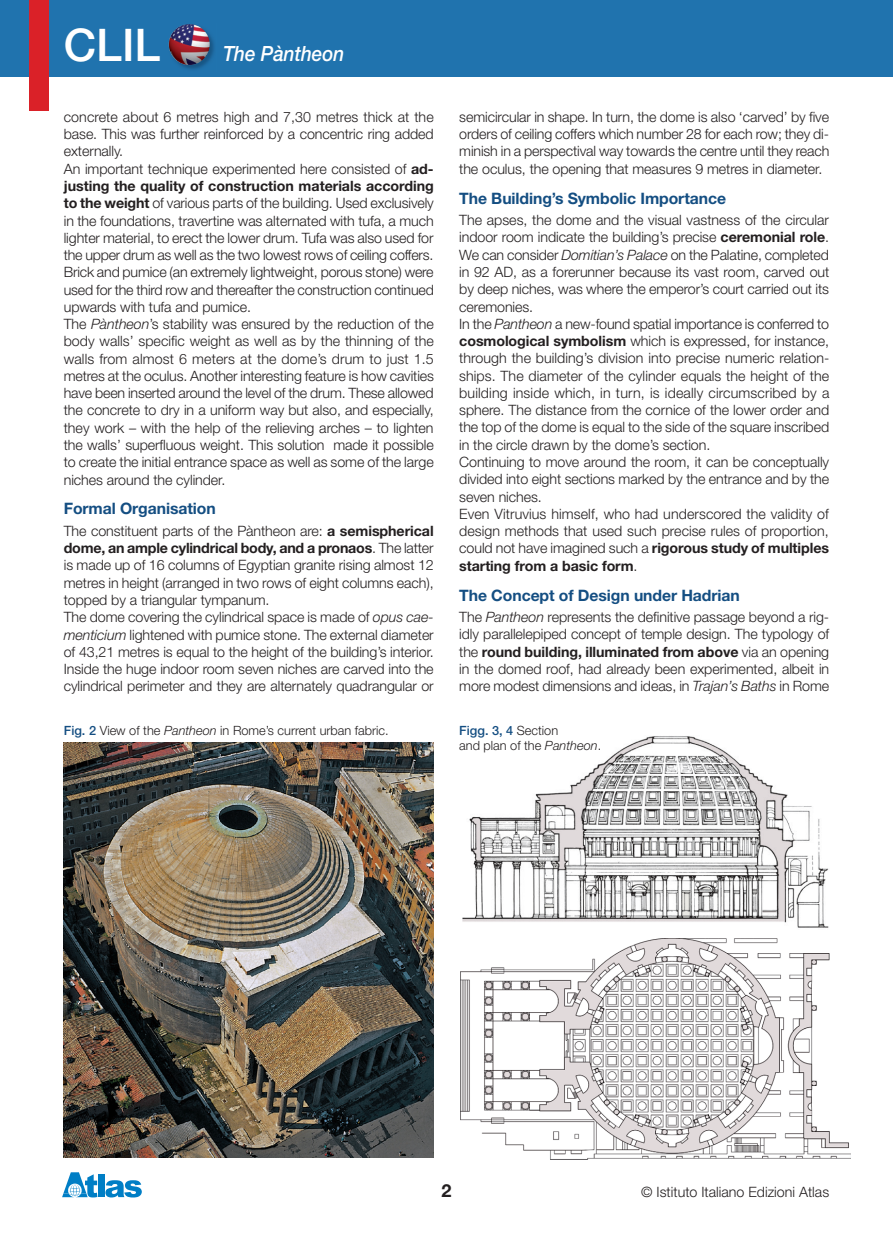
<style>
.page{position:relative;width:893px;height:1234px;background:#fff}
.page>*{position:absolute;margin:0;border:0;box-sizing:border-box;transform-origin:0 0}
.t1{font:500 45px "Helvetica Neue";color:#fff}
.t2{font:italic 500 21px "Helvetica Neue";color:#fff;scale:.9 1}
.t3{font:700 18px "Helvetica Neue";color:#231f20}
.t4{font:700 15.75px "Helvetica Neue";letter-spacing:-.005em;color:#144e82}
.t5{font:300 14.25px/17.2px "Helvetica Neue";letter-spacing:-.005em;color:#231f20}
.t6{font:300 12.75px/15px "Helvetica Neue";color:#231f20}
.s1{font-weight:700}
.s2{font-style:italic}
.s3{font-weight:500;color:#144e82}
</style>
<div class="page">
<div style="left:0;top:0;width:893px;height:77px;background:#2073ae"></div>
<img style="left:169px;top:24px;width:45px;height:45px">
<img style="left:169px;top:24px;width:41px;height:41px;border-radius:20px">
<div style="left:98px;top:1173px;width:7px;height:23px;background:#007ec5"></div>
<svg style="left:105px;top:1180px;width:37px;height:17px"></svg>
<svg style="left:62px;top:1172px;width:35px;height:25px"></svg>
<div style="left:30px;top:0;width:19px;height:111px;background:#da2128"></div>
<img style="left:64px;top:742px;width:370px;height:415px">
<img style="left:460px;top:938px;width:391px;height:220px">
<img style="left:462px;top:736px;width:367px;height:192px">
<h1 class="t1" style="left:64px;top:18px;width:98px">CLIL</h1>
<h2 class="t2" style="left:223px;top:41px;width:136px">The Pàntheon</h2>
<p class="t5" style="left:64px;top:108px;width:372px">concrete about 6 metres high and 7,30 metres thick at the base. This was further reinforced by a concentric ring added externally.<br>An important technique experimented here consisted of <span class="s1">ad&shy;justing the quality of construction materials according to the weight</span> of various parts of the building. Used exclusively in the foundations, travertine was alternated with tufa, a much lighter material, to erect the lower drum. Tufa was also used for the upper drum as well as the two lowest rows of ceiling coffers.<br>Brick and pumice (an extremely lightweight, porous stone) were used for the third row and thereafter the construction continued upwards with tufa and pumice.<br>The <span class="s2">Pàntheon</span>’s stability was ensured by the reduction of the body walls’ specific weight as well as by the thinning of the walls from almost 6 meters at the dome’s drum to just 1.5 metres at the oculus. Another interesting feature is how cavities have been inserted around the level of the drum. These allowed the concrete to dry in a uniform way but also, and especially, they work – with the help of the relieving arches – to lighten the walls’ superfluous weight. This solution made it possible to create the initial entrance space as well as some of the large niches around the cylinder.</p>
<p class="t4" style="left:64px;top:499px;width:153px">Formal Organisation</p>
<p class="t5" style="left:64px;top:522px;width:371px">The constituent parts of the Pàntheon are: <span class="s1">a semispherical dome, an ample cylindrical body, and a pronaos</span>. The latter is made up of 16 columns of Egyptian granite rising almost 12 metres in height (arranged in two rows of eight columns each), topped by a triangular tympanum.<br>The dome covering the cylindrical space is made of <span class="s2">opus cae&shy;menticium</span> lightened with pumice stone. The external diameter of 43,21 metres is equal to the height of the building’s interior.<br>Inside the huge indoor room seven niches are carved into the cylindrical perimeter and they are alternately quadrangular or</p>
<p class="t5" style="left:459px;top:108px;width:372px;text-align:justify">semicircular in shape. In turn, the dome is also ‘carved’ by five orders of ceiling coffers which number 28 for each row; they di&shy;minish in a perspectival way towards the centre until they reach the oculus, the opening that measures 9 metres in diameter.</p>
<p class="t4" style="left:459px;top:188px;width:268px">The Building’s Symbolic Importance</p>
<p class="t5" style="left:459px;top:211px;width:372px">The apses, the dome and the visual vastness of the circular indoor room indicate the building’s precise <span class="s1">ceremonial role</span>.<br>We can consider <span class="s2">Domitian’s Palace</span> on the Palatine, completed in 92 AD, as a forerunner because its vast room, carved out by deep niches, was where the emperor’s court carried out its ceremonies.<br>In the <span class="s2">Pantheon</span> a new-found spatial importance is conferred to <span class="s1">cosmological symbolism</span> which is expressed, for instance, through the building’s division into precise numeric relation&shy;ships. The diameter of the cylinder equals the height of the building inside which, in turn, is ideally circumscribed by a sphere. The distance from the cornice of the lower order and the top of the dome is equal to the side of the square inscribed in the circle drawn by the dome’s section.<br>Continuing to move around the room, it can be conceptually divided into eight sections marked by the entrance and by the seven niches.<br>Even Vitruvius himself, who had underscored the validity of design methods that used such precise rules of proportion, could not have imagined such a <span class="s1">rigorous study of multiples starting from a basic form</span>.</p>
<p class="t4" style="left:459px;top:585px;width:282px">The Concept of Design under Hadrian</p>
<p class="t5" style="left:459px;top:608px;width:372px;text-align:justify">The <span class="s2">Pantheon</span> represents the definitive passage beyond a rig&shy;idly parallelepiped concept of temple design. The typology of the <span class="s1">round building, illuminated from above</span> via an opening in the domed roof, had already been experimented, albeit in more modest dimensions and ideas, in <span class="s2">Trajan’s Baths</span> in Rome</p>
<p class="t6" style="left:64px;top:722px;width:326px"><span class="s3">Fig. 2</span> View of the <span class="s2">Pantheon</span> in Rome’s current urban fabric.</p>
<p class="t6" style="left:459px;top:722px;width:143px"><span class="s3">Figg. 3, 4</span> Section<br>and plan of the <span class="s2">Pantheon</span>.</p>
<p class="t3" style="left:441px;top:1178px;width:12px">2</p>
<p class="t5" style="left:641px;top:1182px;width:189px">© Istituto Italiano Edizioni Atlas</p>
</div>
